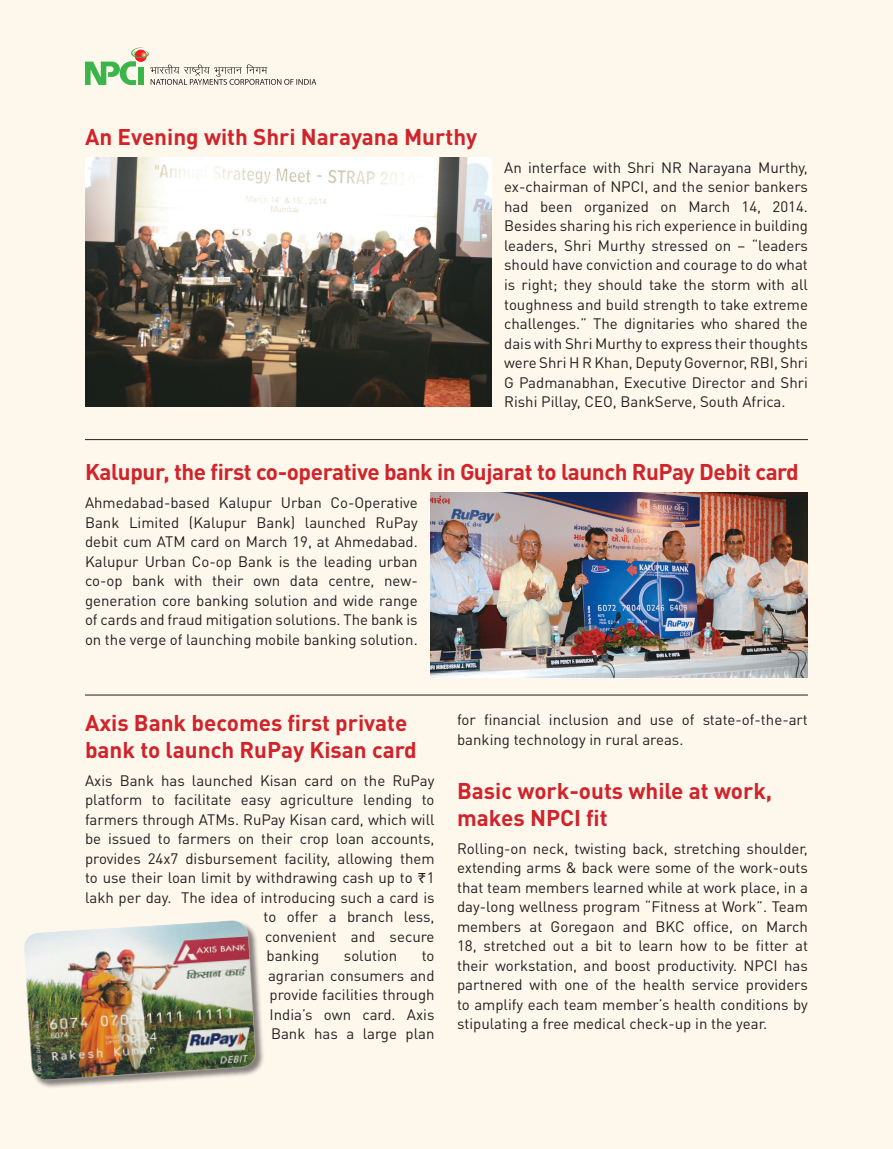
<style>
.page{position:relative;width:893px;height:1149px;background:#fff}
.page>*{position:absolute;margin:0;border:0;box-sizing:border-box;transform-origin:0 0}
.t1{font:700 22.5px/27px "DINOT";color:#d1232a}
.t2{font:700 22.5px "DINOT";letter-spacing:-.02em;color:#d1232a}
.t3{font:15px/19.5px "DINOT";color:#231f20;text-align:justify}
.s1{font-family:"Proxima Nova BF Rg"}
</style>
<div class="page">
<div style="left:0;top:0;width:893px;height:1148px;background:#fef7ec"></div>
<svg style="left:85px;top:47px;width:231px;height:38px"></svg>
<hr style="left:85px;top:439px;width:723px;height:1px;background:#231f20">
<hr style="left:85px;top:694px;width:723px;height:1px;background:#231f20">
<img style="left:85px;top:157px;width:406px;height:249px">
<div style="left:24px;top:920px;width:241px;height:168px;background:#231f20;opacity:.55"></div>
<img style="left:24px;top:920px;width:237px;height:166px">
<img style="left:430px;top:492px;width:378px;height:185px">
<p class="t1" style="left:85px;top:122px;width:394px">An Evening with Shri Narayana Murthy</p>
<p class="t3" style="left:504px;top:157px;width:305px">An interface with Shri NR Narayana Murthy, ex-chairman of NPCI, and the senior bankers had been organized on March 14, 2014.<br>Besides sharing his rich experience in building leaders, Shri Murthy stressed on – “leaders should have conviction and courage to do what is right; they should take the storm with all toughness and build strength to take extreme challenges.” The dignitaries who shared the dais with Shri Murthy to express their thoughts were Shri H R Khan, Deputy Governor, RBI, Shri G Padmanabhan, Executive Director and Shri Rishi Pillay, CEO, BankServe, South Africa.</p>
<p class="t2" style="left:85px;top:456px;width:715px">Kalupur, the first co-operative bank in Gujarat to launch RuPay Debit card</p>
<p class="t3" style="left:85px;top:492px;width:334px">Ahmedabad-based Kalupur Urban Co-Operative Bank Limited (Kalupur Bank) launched RuPay debit cum ATM card on March 19, at Ahmedabad.<br>Kalupur Urban Co-op Bank is the leading urban co-op bank with their own data centre, new&shy;generation core banking solution and wide range of cards and fraud mitigation solutions. The bank is on the verge of launching mobile banking solution.</p>
<p class="t1" style="left:85px;top:708px;width:333px">Axis Bank becomes first private bank to launch RuPay Kisan card</p>
<p class="t3" style="left:85px;top:769px;width:351px">Axis Bank has launched Kisan card on the RuPay</p>
<p class="t3" style="left:85px;top:789px;width:351px">platform to facilitate easy agriculture lending to</p>
<p class="t3" style="left:85px;top:808px;width:351px">farmers through ATMs. RuPay Kisan card, which will</p>
<p class="t3" style="left:85px;top:828px;width:351px">be issued to farmers on their crop loan accounts,</p>
<p class="t3" style="left:85px;top:847px;width:351px">provides 24x7 disbursement facility, allowing them</p>
<p class="t3" style="left:85px;top:867px;width:351px">to use their loan limit by withdrawing cash up to <span class="s1">`</span>1</p>
<p class="t3" style="left:85px;top:886px;width:351px">lakh per day. The idea of introducing such a card is</p>
<p class="t3" style="left:264px;top:906px;width:173px">to offer a branch less,</p>
<p class="t3" style="left:265px;top:925px;width:171px">convenient and secure</p>
<p class="t3" style="left:267px;top:945px;width:54px">banking</p>
<p class="t3" style="left:344px;top:945px;width:55px">solution</p>
<p class="t3" style="left:268px;top:945px;width:168px;text-indent:154px">to agrarian consumers and provide facilities through India’s own card. Axis Bank has a large plan</p>
<p class="t3" style="left:457px;top:709px;width:352px">for financial inclusion and use of state-of-the-art banking technology in rural areas.</p>
<p class="t1" style="left:457px;top:775px;width:317px">Basic work-outs while at work, makes NPCI fit</p>
<p class="t3" style="left:457px;top:837px;width:352px">Rolling-on neck, twisting back, stretching shoulder, extending arms &amp; back were some of the work-outs that team members learned while at work place, in a day-long wellness program “Fitness at Work”. Team members at Goregaon and BKC office, on March 18, stretched out a bit to learn how to be fitter at their workstation, and boost productivity. NPCI has partnered with one of the health service providers to amplify each team member’s health conditions by stipulating a free medical check-up in the year.</p>
</div>
